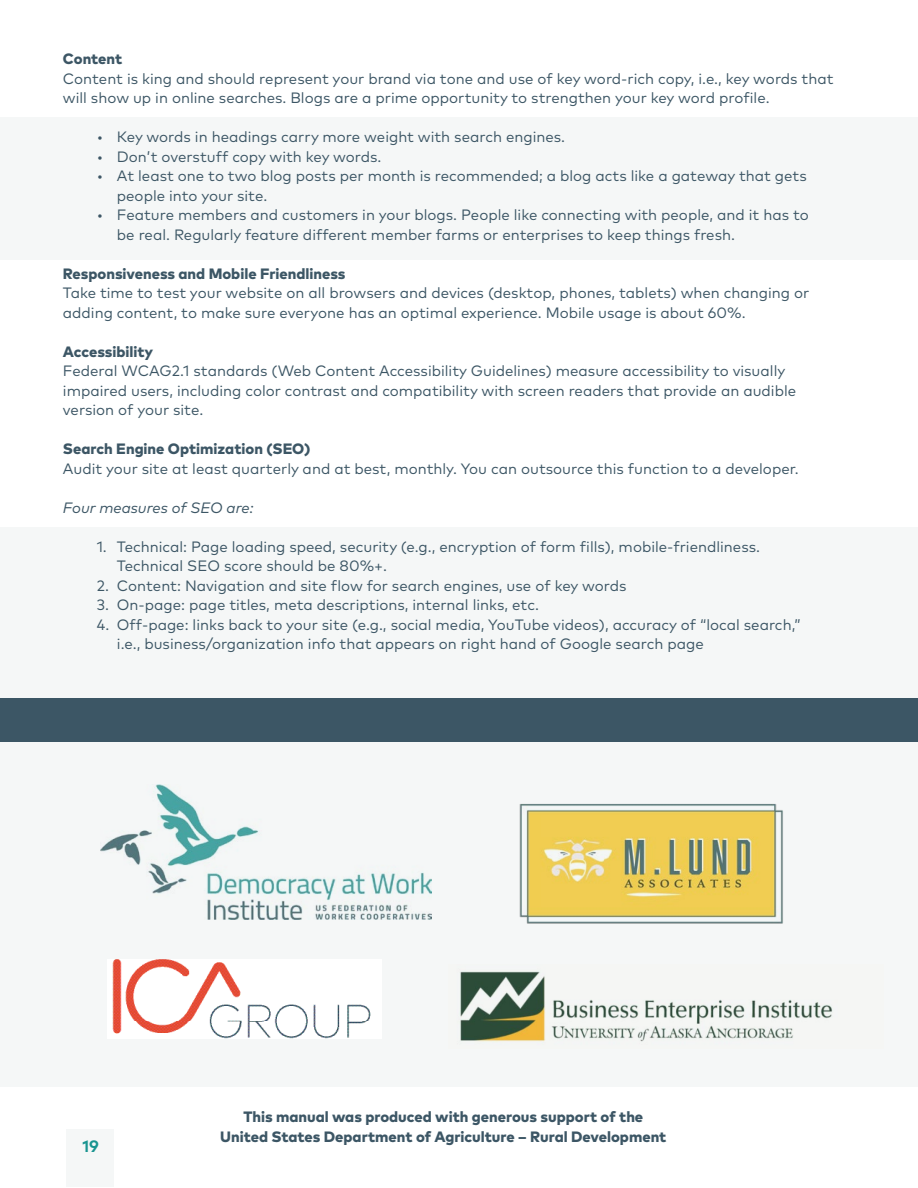
<style>
.page{position:relative;width:918px;height:1188px;background:#fff}
.page>*{position:absolute;margin:0;border:0;box-sizing:border-box;transform-origin:0 0}
.t1{font:700 16.5px "Mark OT";color:#199490}
.Body{font:15px/19.5px "Mark OT";color:#3c5665}
.Body-2{font:800 15px "Mark OT";color:#3c5665}
.Body-3{font:italic 15px "Mark OT";color:#3c5665}
</style>
<div class="page">
<div style="left:66px;top:1129px;width:47px;height:58px;background:#f5f7f7"></div>
<div style="left:0;top:742px;width:918px;height:344px;background:#f5f7f7"></div>
<div style="left:0;top:117px;width:918px;height:142px;background:#f5f7f7"></div>
<div style="left:0;top:527px;width:918px;height:171px;background:#f5f7f7"></div>
<img style="left:460px;top:971px;width:373px;height:71px">
<img style="left:100px;top:784px;width:331px;height:135px">
<img style="left:519px;top:804px;width:264px;height:120px">
<div style="left:0;top:698px;width:918px;height:44px;background:#3c5665"></div>
<img style="left:112px;top:959px;width:259px;height:79px">
<p class="Body-2" style="left:63px;top:49px;width:61px">Content</p>
<p class="Body" style="left:63px;top:69px;width:772px">Content is king and should represent your brand via tone and use of key word-rich copy, i.e., key words that will show up in online searches. Blogs are a prime opportunity to strengthen your key word profile.</p>
<p class="Body" style="left:97px;top:127px;width:470px">• Key words in headings carry more weight with search engines.</p>
<p class="Body" style="left:97px;top:147px;width:286px">• Don’t overstuff copy with key words.</p>
<p class="Body" style="left:97px;top:166px;width:712px">• At least one to two blog posts per month is recommended; a blog acts like a gateway that gets</p>
<p class="Body" style="left:117px;top:186px;width:152px">people into your site.</p>
<p class="Body" style="left:97px;top:205px;width:714px">• Feature members and customers in your blogs. People like connecting with people, and it has to</p>
<p class="Body" style="left:117px;top:225px;width:620px">be real. Regularly feature different member farms or enterprises to keep things fresh.</p>
<p class="Body-2" style="left:63px;top:264px;width:284px">Responsiveness and Mobile Friendliness</p>
<p class="Body" style="left:63px;top:283px;width:748px">Take time to test your website on all browsers and devices (desktop, phones, tablets) when changing or adding content, to make sure everyone has an optimal experience. Mobile usage is about 60%.</p>
<p class="Body-2" style="left:63px;top:342px;width:92px">Accessibility</p>
<p class="Body" style="left:63px;top:361px;width:735px">Federal WCAG2.1 standards (Web Content Accessibility Guidelines) measure accessibility to visually impaired users, including color contrast and compatibility with screen readers that provide an audible version of your site.</p>
<p class="Body-2" style="left:63px;top:439px;width:249px">Search Engine Optimization (SEO)</p>
<p class="Body" style="left:63px;top:459px;width:737px">Audit your site at least quarterly and at best, monthly. You can outsource this function to a developer.</p>
<p class="Body-3" style="left:63px;top:498px;width:192px">Four measures of SEO are:</p>
<p class="Body" style="left:97px;top:537px;width:665px">1. Technical: Page loading speed, security (e.g., encryption of form fills), mobile-friendliness.</p>
<p class="Body" style="left:117px;top:556px;width:272px">Technical SEO score should be 80%+.</p>
<p class="Body" style="left:97px;top:576px;width:531px">2. Content: Navigation and site flow for search engines, use of key words</p>
<p class="Body" style="left:97px;top:595px;width:444px">3. On-page: page titles, meta descriptions, internal links, etc.</p>
<p class="Body" style="left:97px;top:615px;width:706px">4. Off-page: links back to your site (e.g., social media, YouTube videos), accuracy of “local search,”</p>
<p class="Body" style="left:117px;top:634px;width:588px">i.e., business/organization info that appears on right hand of Google search page</p>
<p class="t1" style="left:82px;top:1135px;width:18px">19</p>
<p class="Body-2" style="left:243px;top:1107px;width:401px">This manual was produced with generous support of the</p>
<p class="Body-2" style="left:220px;top:1127px;width:448px">United States Department of Agriculture – Rural Development</p>
</div>
